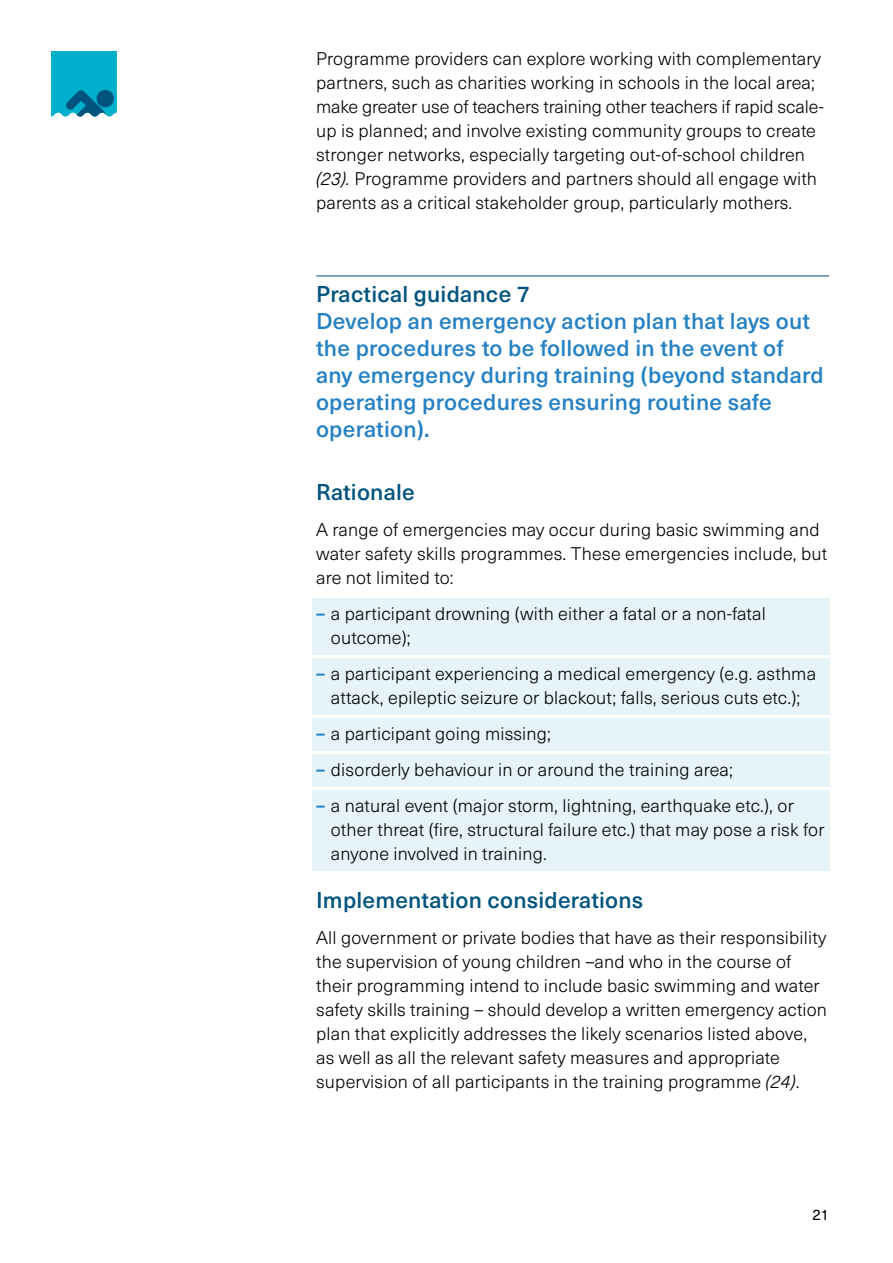
<style>
.page{position:relative;width:893px;height:1263px;background:#fff}
.page>*{position:absolute;margin:0;border:0;box-sizing:border-box;transform-origin:0 0}
.t1{font:500 22.5px/27px "Neue Haas Unica W1 G";letter-spacing:.01em;color:#2581c4}
.t2{font:500 22.5px "Neue Haas Unica W1 G";letter-spacing:.01em;color:#00547e}
.t3{font:300 18px/24px "Neue Haas Unica W1 G";letter-spacing:.01em;color:#000}
.t4{font:15px "Neue Haas Unica W1 G";color:#000}
.s1{font-style:italic}
.s2{font-weight:700;color:#2581c4}
</style>
<div class="page">
<hr style="left:316px;top:276px;width:513px;height:1px;background:#00547e">
<div style="left:312px;top:598px;width:517px;height:56px;background:#e6f4f9"></div>
<div style="left:312px;top:658px;width:517px;height:56px;background:#e6f4f9"></div>
<div style="left:312px;top:718px;width:517px;height:32px;background:#e6f4f9"></div>
<div style="left:312px;top:754px;width:517px;height:32px;background:#e6f4f9"></div>
<div style="left:312px;top:790px;width:517px;height:80px;background:#e6f4f9"></div>
<svg style="left:51px;top:51px;width:66px;height:66px;background:#09a2c0"></svg>
<p class="t3" style="left:316px;top:46px;width:509px">Programme providers can explore working with complementary partners, such as charities working in schools in the local area; make greater use of teachers training other teachers if rapid scale&shy;up is planned; and involve existing community groups to create stronger networks, especially targeting out-of-school children <span class="s1">(23).</span> Programme providers and partners should all engage with parents as a critical stakeholder group, particularly mothers.</p>
<p class="t2" style="left:316px;top:277px;width:215px">Practical guidance 7</p>
<p class="t1" style="left:316px;top:306px;width:509px">Develop an emergency action plan that lays out the procedures to be followed in the event of any emergency during training (beyond standard operating procedures ensuring routine safe operation).</p>
<p class="t2" style="left:316px;top:475px;width:100px">Rationale</p>
<p class="t3" style="left:316px;top:517px;width:513px">A range of emergencies may occur during basic swimming and water safety skills programmes. These emergencies include, but are not limited to:</p>
<p class="t3" style="left:331px;top:600px;width:436px;text-indent:-15px"><span class="s2">–</span> a participant drowning (with either a fatal or a non-fatal outcome);</p>
<p class="t3" style="left:316px;top:660px;width:502px;text-align:center"><span class="s2">–</span> a participant experiencing a medical emergency (e.g. asthma attack, epileptic seizure or blackout; falls, serious cuts etc.);</p>
<p class="t3" style="left:316px;top:720px;width:236px"><span class="s2">–</span> a participant going missing;</p>
<p class="t3" style="left:316px;top:756px;width:418px"><span class="s2">–</span> disorderly behaviour in or around the training area;</p>
<p class="t3" style="left:331px;top:792px;width:495px;text-indent:-15px"><span class="s2">–</span> a natural event (major storm, lightning, earthquake etc.), or other threat (fire, structural failure etc.) that may pose a risk for anyone involved in training.</p>
<p class="t2" style="left:316px;top:883px;width:329px">Implementation considerations</p>
<p class="t3" style="left:316px;top:925px;width:512px">All government or private bodies that have as their responsibility the supervision of young children –and who in the course of their programming intend to include basic swimming and water safety skills training – should develop a written emergency action plan that explicitly addresses the likely scenarios listed above, as well as all the relevant safety measures and appropriate supervision of all participants in the training programme <span class="s1">(24)</span>.</p>
<p class="t4" style="left:812px;top:1204px;width:18px">21</p>
</div>
